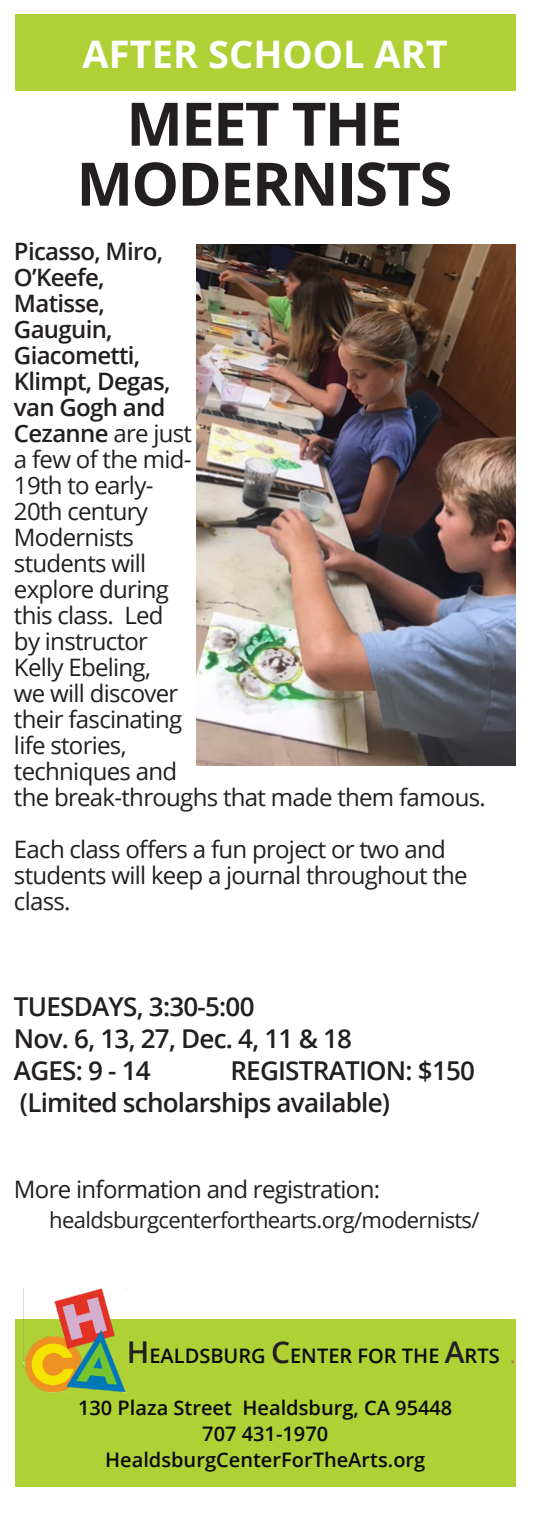
<style>
.page{position:relative;width:541px;height:1518px;background:#fff}
.page>*{position:absolute;margin:0;border:0;box-sizing:border-box;transform-origin:0 0}
.t1{font:700 60px/60px "Open Sans";letter-spacing:-.03em;color:#231f20;text-align:center}
.t2{font:700 38px "Open Sans";color:#fff}
.t3{font:600 26px "Open Sans";letter-spacing:-.03em;color:#231f20}
.t4{font:24px/26px "Open Sans";letter-spacing:-.03em;color:#231f20}
.t5{font:22px "Open Sans";letter-spacing:-.03em;color:#231f20}
.t6{font:600 20px "Open Sans";color:#09090a}
.s1{font-weight:600}
.s2{font-size:30px;color:#231f20}
.s3{color:#bb7657}
</style>
<div class="page">
<div style="left:15px;top:1319px;width:500px;height:168px;background:#afd136"></div>
<img style="left:25px;top:1288px;width:103px;height:104px">
<div style="left:15px;top:15px;width:500px;height:76px;background:#afd136"></div>
<img style="left:196px;top:244px;width:319px;height:521px">
<p class="t2" style="left:82px;top:28px;width:366px">AFTER SCHOOL ART</p>
<p class="t1" style="left:76px;top:92px;width:377px">MEET THE<br>MODERNISTS</p>
<p class="t4" style="left:14px;top:237px;width:473px"><span class="s1">Picasso, Miro,<br>O’Keefe,<br>Matisse,<br>Gauguin,<br>Giacometti,<br>Klimpt, Degas,<br>van Gogh and<br>Cezanne</span> are just<br>a few of the mid-<br>19th to early-<br>20th century<br>Modernists<br>students will<br>explore during<br>this class. Led<br>by instructor<br>Kelly Ebeling,<br>we will discover<br>their fascinating<br>life stories,<br>techniques and<br>the break-throughs that made them famous.</p>
<p class="t4" style="left:14px;top:835px;width:454px">Each class offers a fun project or two and students will keep a journal throughout the class.</p>
<p class="t3" style="left:14px;top:988px;width:242px">TUESDAYS, 3:30-5:00</p>
<p class="t3" style="left:14px;top:1020px;width:339px">Nov. 6, 13, 27, Dec. 4, 11 &amp; 18</p>
<p class="t3" style="left:14px;top:1052px;width:138px">AGES: 9 - 14</p>
<p class="t3" style="left:230px;top:1052px;width:246px">REGISTRATION: $150</p>
<p class="t3" style="left:20px;top:1084px;width:371px">(Limited scholarships available)</p>
<p class="t4" style="left:14px;top:1175px;width:367px">More information and registration:</p>
<p class="t5" style="left:49px;top:1205px;width:431px">healdsburgcenterforthearts.org/modernists/</p>
<p class="t6" style="left:127px;top:1342px;width:390px"><span class="s2">H</span>EALDSBURG <span class="s2">C</span>ENTER FOR THE <span class="s2">A</span>RTS <span class="s3">.</span></p>
<p class="t6" style="left:78px;top:1394px;width:375px">130 Plaza Street Healdsburg, CA 95448</p>
<p class="t6" style="left:202px;top:1420px;width:127px">707 431-1970</p>
<p class="t6" style="left:105px;top:1446px;width:321px">HealdsburgCenterForTheArts.org</p>
</div>
